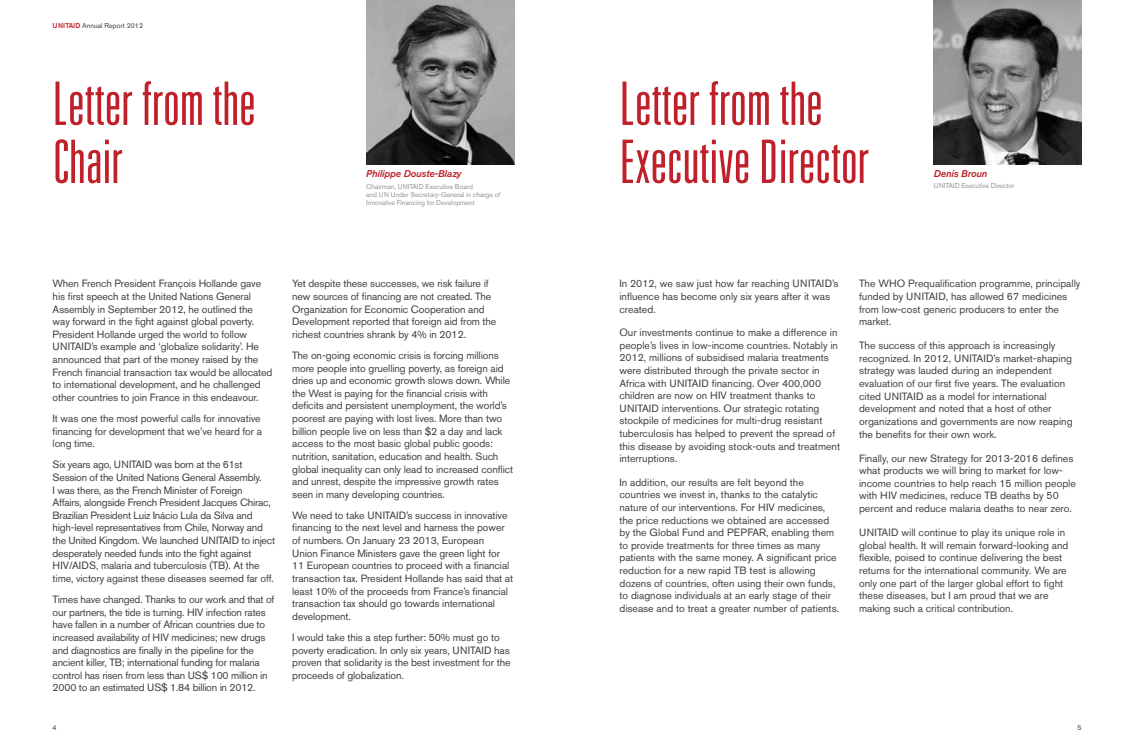
<style>
.page{position:relative;width:1134px;height:752px;background:#fff}
.page>*{position:absolute;margin:0;border:0;box-sizing:border-box;transform-origin:0 0}
.t1{font:300 ultra-condensed 60px/58px "Univers";color:#bf202a}
.t2{font:10.5px/12.6px "Akzidenz Grotesk BQ";letter-spacing:-.01em;color:#414042}
.t3{font:italic 9.8px "Akzidenz Grotesk BQ Med";letter-spacing:-.01em;color:#bf202a}
.t4{font:7px/8.4px "Akzidenz Grotesk BQ";letter-spacing:-.01em;color:#939598}
.t5{font:7px "Akzidenz Grotesk BQ";color:#414042}
.s1{font-weight:500;color:#bf202a}
</style>
<div class="page">
<img style="left:933px;top:0;width:148px;height:164px">
<img style="left:366px;top:0;width:148px;height:164px">
<p class="t5" style="left:53px;top:21px;width:92px"><span class="s1">UNITAID</span> Annual Report 2012</p>
<h1 class="t1" style="left:52px;top:73px;width:205px">Letter from the<br>Chair</h1>
<p class="t3" style="left:366px;top:168px;width:97px">Philippe Douste-Blazy</p>
<p class="t4" style="left:366px;top:182px;width:136px">Chairman, UNITAID Executive Board<br>and UN Under Secretary-General in charge of<br>Innovative Financing for Development</p>
<h1 class="t1" style="left:619px;top:73px;width:252px">Letter from the<br>Executive Director</h1>
<p class="t3" style="left:934px;top:168px;width:55px">Denis Broun</p>
<p class="t4" style="left:934px;top:182px;width:82px">UNITAID Executive Director</p>
<p class="t2" style="left:53px;top:277px;width:221px">When French President François Hollande gave his first speech at the United Nations General Assembly in September 2012, he outlined the way forward in the fight against global poverty.<br>President Hollande urged the world to follow UNITAID’s example and ‘globalize solidarity’. He announced that part of the money raised by the French financial transaction tax would be allocated to international development, and he challenged other countries to join France in this endeavour.</p>
<p class="t2" style="left:53px;top:412px;width:211px">It was one the most powerful calls for innovative financing for development that we’ve heard for a long time.</p>
<p class="t2" style="left:53px;top:458px;width:224px">Six years ago, UNITAID was born at the 61st Session of the United Nations General Assembly.<br>I was there, as the French Minister of Foreign<br>Affairs, alongside French President Jacques Chirac, Brazilian President Luiz Inácio Lula da Silva and high-level representatives from Chile, Norway and the United Kingdom. We launched UNITAID to inject desperately needed funds into the fight against HIV/AIDS, malaria and tuberculosis (TB). At the time, victory against these diseases seemed far off.</p>
<p class="t2" style="left:53px;top:592px;width:223px">Times have changed. Thanks to our work and that of our partners, the tide is turning. HIV infection rates have fallen in a number of African countries due to increased availability of HIV medicines; new drugs and diagnostics are finally in the pipeline for the ancient killer, TB; international funding for malaria control has risen from less than US$ 100 million in 2000 to an estimated US$ 1.84 billion in 2012.</p>
<p class="t2" style="left:292px;top:277px;width:206px">Yet despite these successes, we risk failure if new sources of financing are not created. The Organization for Economic Cooperation and Development reported that foreign aid from the richest countries shrank by 4% in 2012.</p>
<p class="t2" style="left:292px;top:349px;width:223px">The on-going economic crisis is forcing millions more people into gruelling poverty, as foreign aid dries up and economic growth slows down. While the West is paying for the financial crisis with deficits and persistent unemployment, the world’s poorest are paying with lost lives. More than two billion people live on less than $2 a day and lack access to the most basic global public goods: nutrition, sanitation, education and health. Such global inequality can only lead to increased conflict and unrest, despite the impressive growth rates seen in many developing countries.</p>
<p class="t2" style="left:292px;top:508px;width:222px">We need to take UNITAID’s success in innovative financing to the next level and harness the power of numbers. On January 23 2013, European<br>Union Finance Ministers gave the green light for 11 European countries to proceed with a financial transaction tax. President Hollande has said that at least 10% of the proceeds from France’s financial transaction tax should go towards international development.</p>
<p class="t2" style="left:292px;top:630px;width:220px">I would take this a step further: 50% must go to poverty eradication. In only six years, UNITAID has proven that solidarity is the best investment for the proceeds of globalization.</p>
<p class="t2" style="left:619px;top:277px;width:221px">In 2012, we saw just how far reaching UNITAID’s influence has become only six years after it was created.</p>
<p class="t2" style="left:619px;top:326px;width:222px">Our investments continue to make a difference in people’s lives in low-income countries. Notably in 2012, millions of subsidised malaria treatments were distributed through the private sector in Africa with UNITAID financing. Over 400,000 children are now on HIV treatment thanks to UNITAID interventions. Our strategic rotating stockpile of medicines for multi-drug resistant tuberculosis has helped to prevent the spread of this disease by avoiding stock-outs and treatment interruptions.</p>
<p class="t2" style="left:619px;top:475px;width:221px">In addition, our results are felt beyond the countries we invest in, thanks to the catalytic nature of our interventions. For HIV medicines, the price reductions we obtained are accessed by the Global Fund and PEPFAR, enabling them to provide treatments for three times as many patients with the same money. A significant price reduction for a new rapid TB test is allowing dozens of countries, often using their own funds, to diagnose individuals at an early stage of their disease and to treat a greater number of patients.</p>
<p class="t2" style="left:859px;top:277px;width:223px">The WHO Prequalification programme, principally funded by UNITAID, has allowed 67 medicines from low-cost generic producers to enter the market.</p>
<p class="t2" style="left:859px;top:339px;width:215px">The success of this approach is increasingly recognized. In 2012, UNITAID’s market-shaping strategy was lauded during an independent evaluation of our first five years. The evaluation cited UNITAID as a model for international development and noted that a host of other organizations and governments are now reaping the benefits for their own work.</p>
<p class="t2" style="left:859px;top:451px;width:218px">Finally, our new Strategy for 2013-2016 defines what products we will bring to market for low&shy;income countries to help reach 15 million people with HIV medicines, reduce TB deaths by 50 percent and reduce malaria deaths to near zero.</p>
<p class="t2" style="left:859px;top:525px;width:211px">UNITAID will continue to play its unique role in global health. It will remain forward-looking and flexible, poised to continue delivering the best returns for the international community. We are only one part of the larger global effort to fight these diseases, but I am proud that we are making such a critical contribution.</p>
<p class="t5" style="left:53px;top:723px;width:6px">4</p>
<p class="t5" style="left:1077px;top:723px;width:6px">5</p>
</div>
